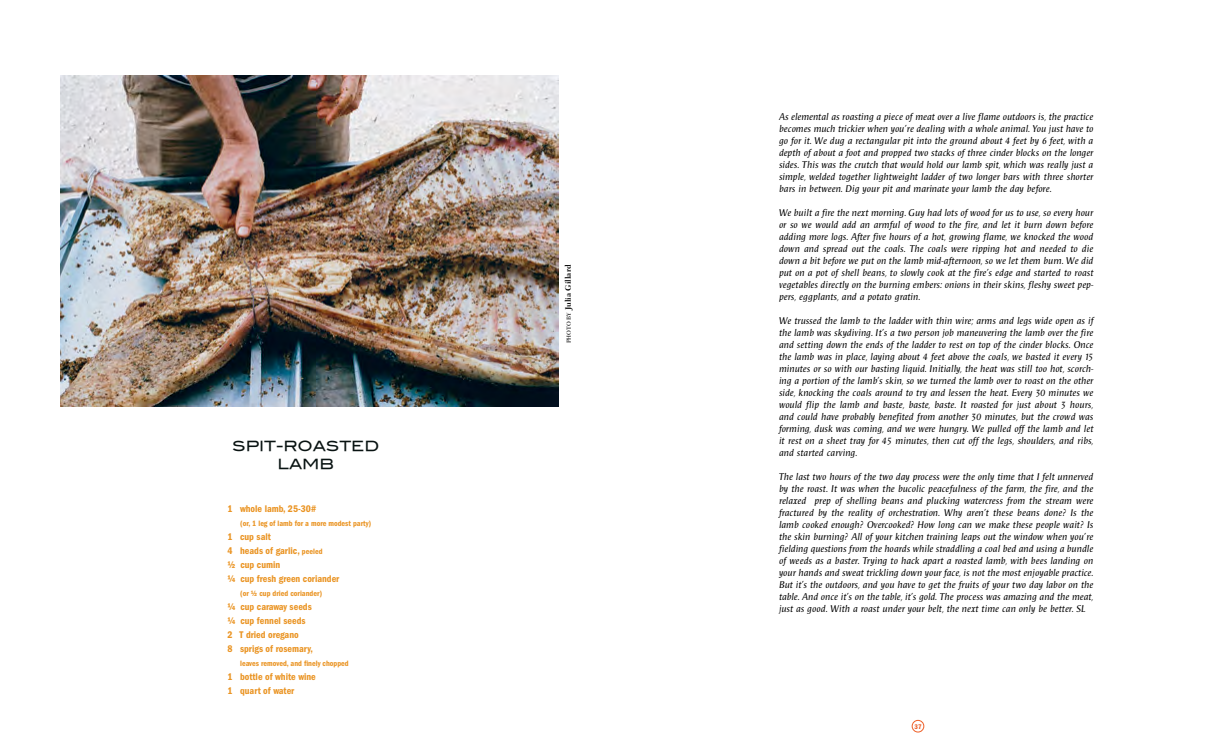
<style>
.page{position:relative;width:1224px;height:756px;background:#fff}
.page>*{position:absolute;margin:0;border:0;box-sizing:border-box;transform-origin:0 0}
.t1{font:14px/18px "Blair Md ITCTT Medium";color:#091312;text-align:center}
.t2{font:italic 10px/12px "Pascal ND";color:#000;text-align:justify}
.t3{font:10px/14px "ITC Franklin Gothic Std Dm Cd";color:#ea9423}
.t4{font:8px "ITC Franklin Gothic Std Dm Cd";color:#ea9423}
.t5{font:700 8px "Fairfield LT Std";color:#000}
.t6{font:7px "ITC Franklin Gothic Std Dm Cd";color:#ea5a24}
.s1{font-size:8px}
.s2{font-weight:500;font-size:6px}
</style>
<div class="page">
<img style="left:61px;top:76px;width:498px;height:330px">
<div style="left:637px;top:70px;width:19px;height:19px;border:1px solid #000;border-radius:50%"></div>
<div style="left:637px;top:376px;width:19px;height:19px;border:1px solid #000;border-radius:50%"></div>
<div style="left:637px;top:667px;width:19px;height:19px;border:1px solid #000;border-radius:50%"></div>
<div style="left:912px;top:720px;width:12px;height:12px;border:1px solid #ee5f27;border-radius:50%"></div>
<h1 class="t1" style="left:233px;top:436px;width:148px">SPIT-ROASTED<br>LAMB</h1>
<p class="t3" style="left:227px;top:502px;width:90px">1 whole lamb, 25-30#</p>
<p class="t4" style="left:240px;top:519px;width:133px">(or, 1 leg of lamb for a more modest party)</p>
<p class="t3" style="left:227px;top:530px;width:114px">1 cup salt<br>4 heads of garlic, <span class="s1">peeled<br></span>½ cup cumin<br>¼ cup fresh green coriander</p>
<p class="t4" style="left:240px;top:589px;width:84px">(or ½ cup dried coriander)</p>
<p class="t3" style="left:227px;top:600px;width:87px">¼ cup caraway seeds ¼ cup fennel seeds<br>2 T dried oregano<br>8 sprigs of rosemary,</p>
<p class="t4" style="left:240px;top:659px;width:110px">leaves removed, and finely chopped</p>
<p class="t3" style="left:227px;top:670px;width:90px">1 bottle of white wine<br>1 quart of water</p>
<p class="t5" style="left:563px;top:343px;width:80px;rotate:-90deg"><span class="s2">PHOTO BY</span> Julia Gillard</p>
<p class="t2" style="left:779px;top:111px;width:316px">As elemental as roasting a piece of meat over a live flame outdoors is, the practice becomes much trickier when you’re dealing with a whole animal. You just have to go for it. We dug a rectangular pit into the ground about 4 feet by 6 feet, with a depth of about a foot and propped two stacks of three cinder blocks on the longer sides. This was the crutch that would hold our lamb spit, which was really just a simple, welded together lightweight ladder of two longer bars with three shorter bars in between. Dig your pit and marinate your lamb the day before.</p>
<p class="t2" style="left:779px;top:207px;width:316px">We built a fire the next morning. Guy had lots of wood for us to use, so every hour or so we would add an armful of wood to the fire, and let it burn down before adding more logs. After five hours of a hot, growing flame, we knocked the wood down and spread out the coals. The coals were ripping hot and needed to die down a bit before we put on the lamb mid-afternoon, so we let them burn. We did put on a pot of shell beans, to slowly cook at the fire’s edge and started to roast vegetables directly on the burning embers: onions in their skins, fleshy sweet pep&shy;pers, eggplants, and a potato gratin.</p>
<p class="t2" style="left:779px;top:315px;width:316px">We trussed the lamb to the ladder with thin wire; arms and legs wide open as if the lamb was skydiving. It’s a two person job maneuvering the lamb over the fire and setting down the ends of the ladder to rest on top of the cinder blocks. Once the lamb was in place, laying about 4 feet above the coals, we basted it every 15 minutes or so with our basting liquid. Initially, the heat was still too hot, scorch&shy;ing a portion of the lamb’s skin, so we turned the lamb over to roast on the other side, knocking the coals around to try and lessen the heat. Every 30 minutes we would flip the lamb and baste, baste, baste. It roasted for just about 3 hours, and could have probably benefited from another 30 minutes, but the crowd was forming, dusk was coming, and we were hungry. We pulled off the lamb and let it rest on a sheet tray for 45 minutes, then cut off the legs, shoulders, and ribs, and started carving.</p>
<p class="t2" style="left:779px;top:471px;width:316px">The last two hours of the two day process were the only time that I felt unnerved by the roast. It was when the bucolic peacefulness of the farm, the fire, and the relaxed prep of shelling beans and plucking watercress from the stream were fractured by the reality of orchestration. Why aren’t these beans done? Is the lamb cooked enough? Overcooked? How long can we make these people wait? Is the skin burning? All of your kitchen training leaps out the window when you’re fielding questions from the hoards while straddling a coal bed and using a bundle of weeds as a baster. Trying to hack apart a roasted lamb, with bees landing on your hands and sweat trickling down your face, is not the most enjoyable practice.<br>But it’s the outdoors, and you have to get the fruits of your two day labor on the table. And once it’s on the table, it’s gold. The process was amazing and the meat, just as good. With a roast under your belt, the next time can only be better. SL</p>
<p class="t6" style="left:914px;top:722px;width:9px">37</p>
</div>
